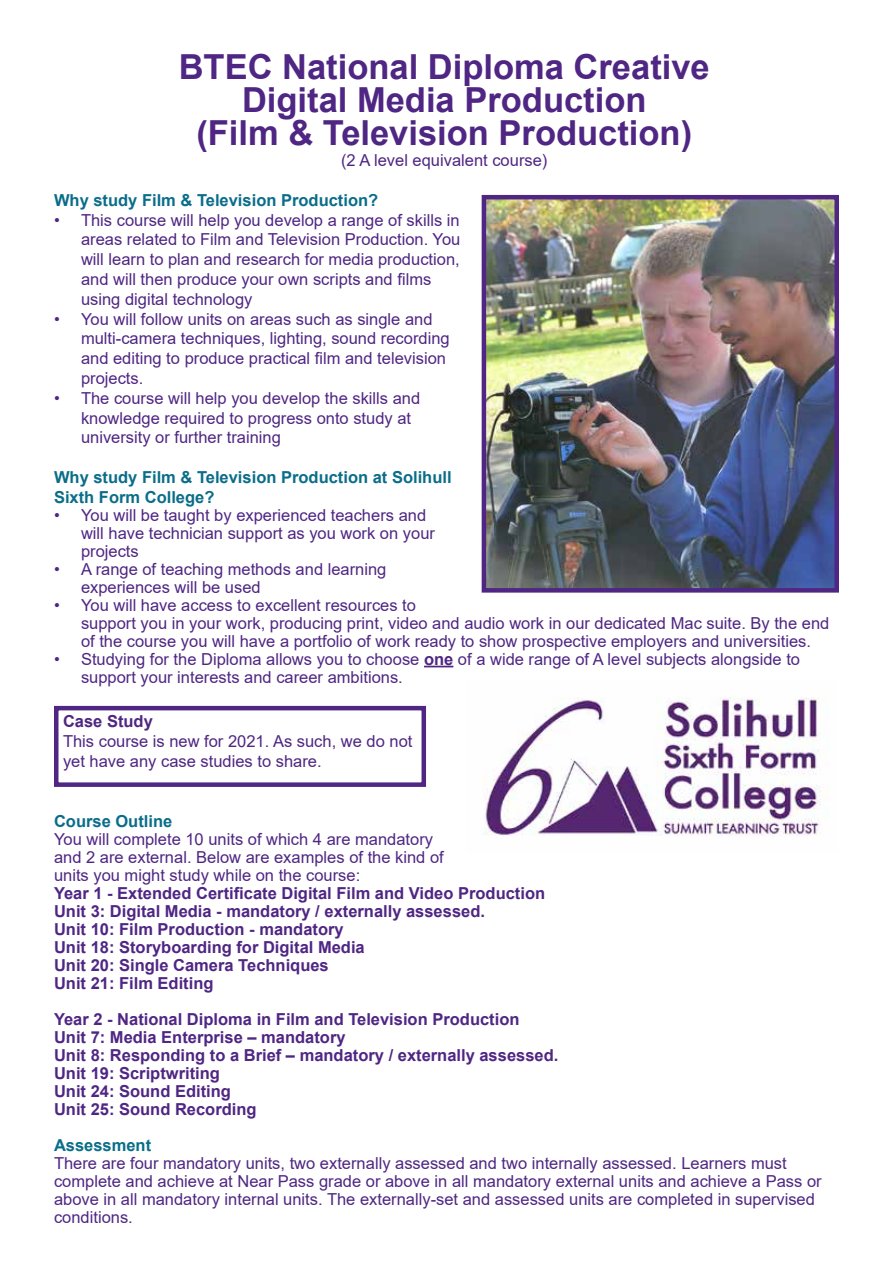
<style>
.page{position:relative;width:893px;height:1263px;background:#fff}
.page>*{position:absolute;margin:0;border:0;box-sizing:border-box;transform-origin:0 0}
.t1{font:700 34.5px/33px "Arial";color:#4f2683;text-align:center}
.t2{font:16.5px/18px "Arial";color:#4f2683}
.t3{font:700 16.5px/18px "Arial";color:#4f2683}
.t4{font:700 16.5px/19.8px "Arial";color:#0a6d89}
.s1{font-weight:700}
</style>
<div class="page">
<svg style="left:424px;top:666px;width:29px;height:1px"></svg>
<img style="left:483px;top:697px;width:346px;height:139px">
<img style="left:487px;top:200px;width:347px;height:388px">
<div style="left:482px;top:195px;width:357px;height:398px;border:4px solid #4f2683"></div>
<div style="left:54px;top:706px;width:372px;height:81px;border:4px solid #4f2683"></div>
<h1 class="t1" style="left:179px;top:51px;width:533px">BTEC National Diploma Creative<br>Digital Media Production<br>(Film &amp; Television Production)</h1>
<p class="t2" style="left:341px;top:151px;width:208px">(2 A level equivalent course)</p>
<p class="t4" style="left:54px;top:190px;width:326px">Why study Film &amp; Television Production?</p>
<p class="t2" style="left:81px;top:210px;width:381px;line-height:19.8px;text-indent:-27px">• This course will help you develop a range of skills in areas related to Film and Television Production. You will learn to plan and research for media production, and will then produce your own scripts and films using digital technology</p>
<p class="t2" style="left:81px;top:309px;width:370px;line-height:19.8px;text-indent:-27px">• You will follow units on areas such as single and multi-camera techniques, lighting, sound recording and editing to produce practical film and television projects.</p>
<p class="t2" style="left:81px;top:388px;width:341px;line-height:19.8px;text-indent:-27px">• The course will help you develop the skills and knowledge required to progress onto study at university or further training</p>
<p class="t4" style="left:54px;top:467px;width:399px">Why study Film &amp; Television Production at Solihull<br>Sixth Form College?</p>
<p class="t2" style="left:81px;top:506px;width:355px;text-indent:-27px">• You will be taught by experienced teachers and will have technician support as you work on your projects</p>
<p class="t2" style="left:81px;top:560px;width:307px;text-indent:-27px">• A range of teaching methods and learning experiences will be used</p>
<p class="t2" style="left:81px;top:596px;width:750px;text-indent:-27px">• You will have access to excellent resources to<br>support you in your work, producing print, video and audio work in our dedicated Mac suite. By the end of the course you will have a portfolio of work ready to show prospective employers and universities.</p>
<p class="t2" style="left:81px;top:650px;width:721px;text-indent:-27px">• Studying for the Diploma allows you to choose <span class="s1">one</span> of a wide range of A level subjects alongside to support your interests and career ambitions.</p>
<p class="t3" style="left:63px;top:712px;width:91px">Case Study</p>
<p class="t2" style="left:63px;top:731px;width:351px;line-height:19.8px">This course is new for 2021. As such, we do not yet have any case studies to share.</p>
<p class="t4" style="left:54px;top:811px;width:120px">Course Outline</p>
<p class="t2" style="left:54px;top:830px;width:391px">You will complete 10 units of which 4 are mandatory and 2 are external. Below are examples of the kind of units you might study while on the course:</p>
<p class="t3" style="left:54px;top:884px;width:493px">Year 1 - Extended Certificate Digital Film and Video Production Unit 3: Digital Media - mandatory / externally assessed.<br>Unit 10: Film Production - mandatory<br>Unit 18: Storyboarding for Digital Media<br>Unit 20: Single Camera Techniques<br>Unit 21: Film Editing</p>
<p class="t3" style="left:54px;top:1010px;width:506px">Year 2 - National Diploma in Film and Television Production<br>Unit 7: Media Enterprise – mandatory<br>Unit 8: Responding to a Brief – mandatory / externally assessed.<br>Unit 19: Scriptwriting<br>Unit 24: Sound Editing<br>Unit 25: Sound Recording</p>
<p class="t4" style="left:54px;top:1135px;width:99px">Assessment</p>
<p class="t2" style="left:54px;top:1154px;width:769px">There are four mandatory units, two externally assessed and two internally assessed. Learners must complete and achieve at Near Pass grade or above in all mandatory external units and achieve a Pass or above in all mandatory internal units. The externally-set and assessed units are completed in supervised conditions.</p>
</div>
